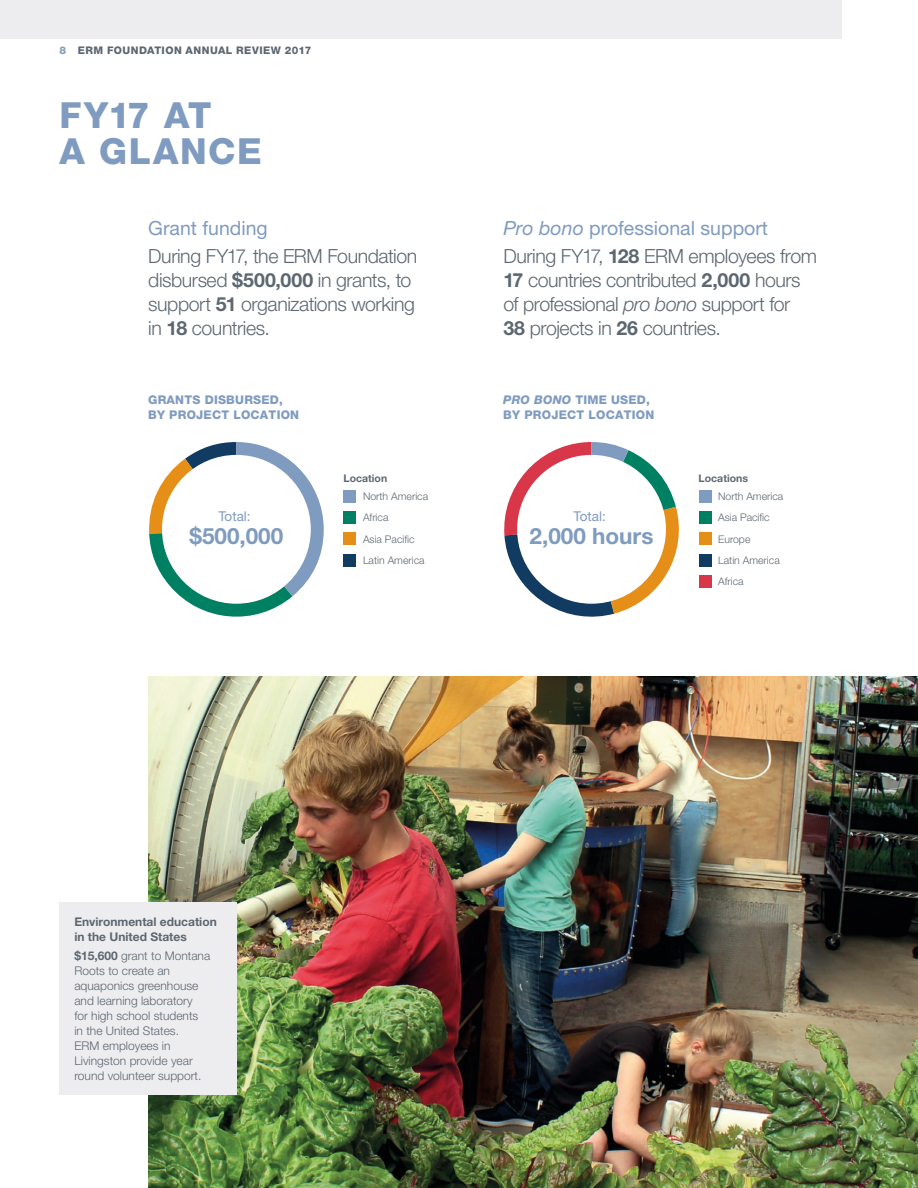
<style>
.page{position:relative;width:918px;height:1188px;background:#fff}
.page>*{position:absolute;margin:0;border:0;box-sizing:border-box;transform-origin:0 0}
.t1{font:800 36px/36px "Helvetica Neue LT Std";letter-spacing:.04em;color:#7f9bc0}
.t2{font:700 22.5px "Helvetica Neue LT Std";color:#7f9bc0}
.t3{font:300 19.5px/24px "Helvetica Neue LT Std";letter-spacing:-.02em;color:#5d6771}
.t4{font:19.5px "Helvetica Neue LT Std";color:#7f9bc0}
.t5{font:13.5px "Helvetica Neue LT Std";color:#7f9bc0}
.t6{font:300 12px/15px "Helvetica Neue LT Std";color:#5d6771}
.t7{font:800 12px/14.4px "Helvetica Neue LT Std";letter-spacing:.02em;color:#7f9bc0}
.t8{font:700 12px/15px "Helvetica Neue LT Std";color:#5d6771}
.t9{font:300 10.5px/21.3px "Helvetica Neue LT Std";color:#5d6771}
.t10{font:800 10.5px "Helvetica Neue LT Std";letter-spacing:.05em;color:#5d6771}
.t11{font:700 10.5px "Helvetica Neue LT Std";color:#5d6771}
.s1{color:#7f9bc0}
.s2{font-weight:700}
.s3{font-weight:400;font-style:italic;color:#7f9bc0}
.s4{font-weight:400;color:#7f9bc0}
.s5{font-style:italic}
</style>
<div class="page">
<img style="left:148px;top:676px;width:770px;height:512px">
<div style="left:60px;top:902px;width:177px;height:193px;background:#ededef"></div>
<svg style="left:149px;top:442px;width:175px;height:175px"></svg>
<div style="left:162px;top:455px;width:149px;height:149px;background:#fff;border-radius:50%"></div>
<svg style="left:504px;top:442px;width:175px;height:175px"></svg>
<div style="left:517px;top:455px;width:149px;height:149px;background:#fff;border-radius:50%"></div>
<div style="left:699px;top:490px;width:12px;height:13px;background:#7f9bc0"></div>
<div style="left:699px;top:511px;width:12px;height:13px;background:#008062"></div>
<div style="left:699px;top:533px;width:12px;height:12px;background:#e58f18"></div>
<div style="left:699px;top:554px;width:12px;height:13px;background:#113b60"></div>
<div style="left:699px;top:575px;width:12px;height:13px;background:#d73748"></div>
<div style="left:344px;top:490px;width:12px;height:13px;background:#7f9bc0"></div>
<div style="left:344px;top:511px;width:12px;height:13px;background:#008062"></div>
<div style="left:344px;top:533px;width:12px;height:12px;background:#e58f18"></div>
<div style="left:344px;top:554px;width:12px;height:13px;background:#113b60"></div>
<div style="left:0;top:0;width:842px;height:38px;background:#ededef"></div>
<p class="t10" style="left:60px;top:44px;width:253px"><span class="s1">8</span> ERM FOUNDATION ANNUAL REVIEW 2017</p>
<h1 class="t1" style="left:60px;top:97px;width:204px">FY17 AT<br>A GLANCE</h1>
<p class="t4" style="left:148px;top:216px;width:121px">Grant funding</p>
<p class="t3" style="left:148px;top:244px;width:270px">During FY17, the ERM Foundation disbursed <span class="s2">$500,000</span> in grants, to support <span class="s2">51</span> organizations working in <span class="s2">18</span> countries.</p>
<p class="t7" style="left:148px;top:393px;width:152px">GRANTS DISBURSED,<br>BY PROJECT LOCATION</p>
<p class="t5" style="left:218px;top:508px;width:34px">Total:</p>
<p class="t2" style="left:190px;top:522px;width:95px">$500,000</p>
<p class="t11" style="left:344px;top:471px;width:45px">Location</p>
<p class="t9" style="left:363px;top:486px;width:67px">North America<br>Africa<br>Asia Pacific<br>Latin America</p>
<p class="t3" style="left:503px;top:214px;width:315px;line-height:28.2px"><span class="s3">Pro bono</span> <span class="s4">professional support<br></span>During FY17, <span class="s2">128</span> ERM employees from</p>
<p class="t3" style="left:503px;top:268px;width:299px"><span class="s2">17</span> countries contributed <span class="s2">2,000</span> hours of professional <span class="s5">pro bono</span> support for<br><span class="s2">38</span> projects in <span class="s2">26</span> countries.</p>
<p class="t7" style="left:503px;top:393px;width:152px"><span class="s5">PRO BONO</span> TIME USED,<br>BY PROJECT LOCATION</p>
<p class="t5" style="left:574px;top:508px;width:34px">Total:</p>
<p class="t2" style="left:530px;top:522px;width:125px">2,000 hours</p>
<p class="t11" style="left:699px;top:471px;width:51px">Locations</p>
<p class="t9" style="left:718px;top:486px;width:67px">North America<br>Asia Pacific<br>Europe<br>Latin America<br>Africa</p>
<p class="t8" style="left:74px;top:914px;width:144px">Environmental education in the United States</p>
<p class="t6" style="left:74px;top:948px;width:137px"><span class="s2">$15,600</span> grant to Montana<br>Roots to create an aquaponics greenhouse and learning laboratory<br>for high school students<br>in the United States.<br>ERM employees in<br>Livingston provide year round volunteer support.</p>
</div>
